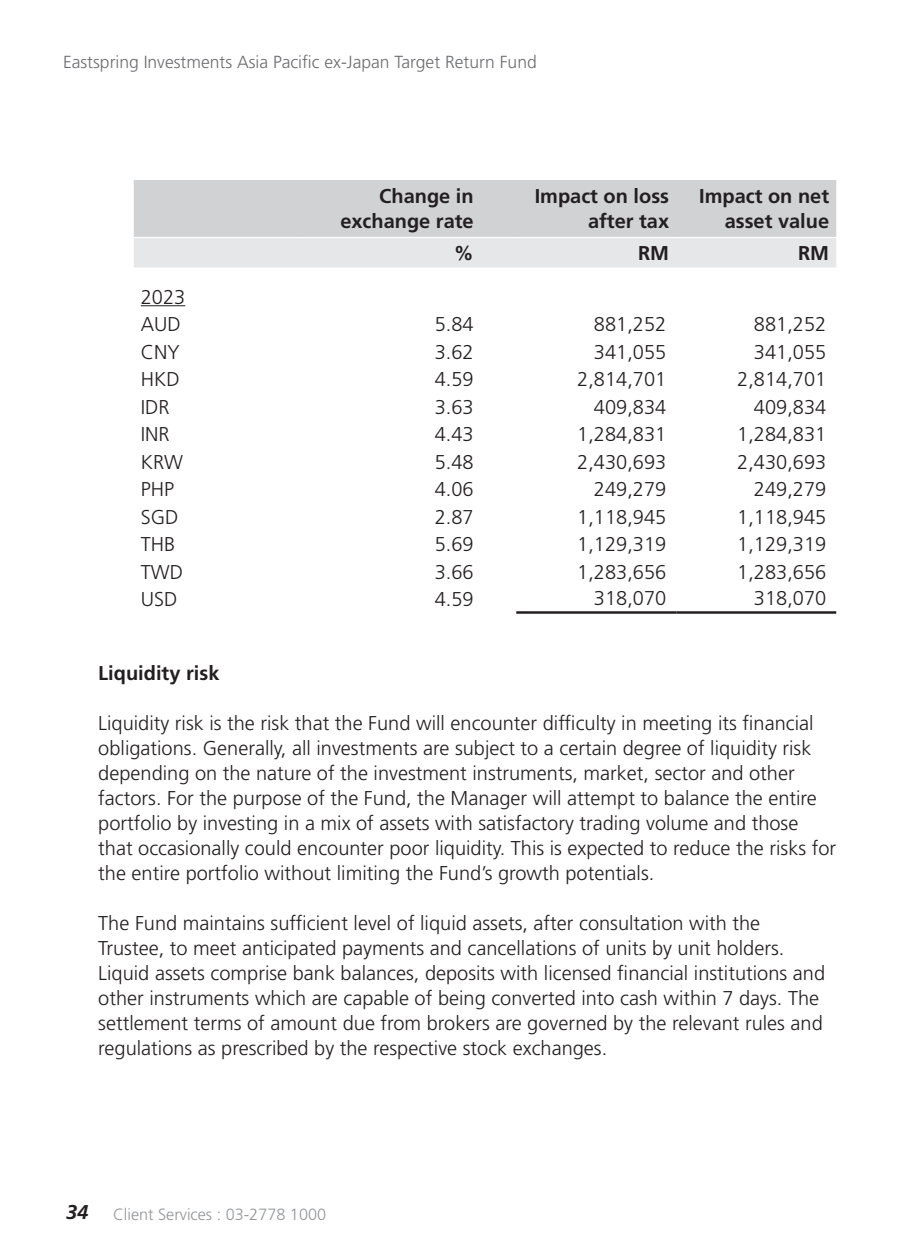
<style>
.page{position:relative;width:900px;height:1260px;background:#fff}
.page>*{position:absolute;margin:0;border:0;box-sizing:border-box;transform-origin:0 0}
.t1{font:300 20px/25px "Frutiger LT Std";color:#231f20}
.t2{font:700 20px/25px "Frutiger LT Std";color:#231f20;text-align:right}
.t3{font:300 17.5px "Frutiger LT Std";color:#6c6d70}
.t4{font:300 16.25px "Frutiger LT Std";color:#939598}
.s1{font-weight:700;font-style:italic;font-size:20px;color:#231f20}
</style>
<div class="page">
<svg style="left:134px;top:180px;width:702px;height:88px;background:#d8d9db"></svg>
<hr style="left:516px;top:611px;width:160px;height:3px;background:#231f20">
<hr style="left:676px;top:611px;width:160px;height:3px;background:#231f20">
<hr style="left:134px;top:237px;width:167px;height:1px;background:#fff">
<hr style="left:301px;top:237px;width:215px;height:1px;background:#fff">
<hr style="left:516px;top:237px;width:160px;height:1px;background:#fff">
<hr style="left:676px;top:237px;width:160px;height:1px;background:#fff">
<hr style="left:141px;top:305px;width:44px;height:1px;background:#231f20">
<p class="t3" style="left:63px;top:52px;width:475px">Eastspring Investments Asia Pacific ex-Japan Target Return Fund</p>
<p class="t1" style="left:141px;top:283px;width:46px;line-height:27.5px">2023<br>AUD</p>
<p class="t2" style="left:340px;top:184px;width:135px">Change in exchange rate</p>
<p class="t2" style="left:535px;top:184px;width:136px">Impact on loss after tax</p>
<p class="t2" style="left:699px;top:184px;width:132px">Impact on net asset value</p>
<p class="t2" style="left:454px;top:241px;width:21px">%</p>
<p class="t2" style="left:638px;top:241px;width:33px">RM</p>
<p class="t2" style="left:798px;top:241px;width:33px">RM</p>
<p class="t1" style="left:435px;top:312px;width:40px">5.84</p>
<p class="t1" style="left:594px;top:312px;width:74px">881,252</p>
<p class="t1" style="left:754px;top:312px;width:74px">881,252</p>
<p class="t1" style="left:141px;top:340px;width:40px">CNY</p>
<p class="t1" style="left:435px;top:340px;width:40px">3.62</p>
<p class="t1" style="left:594px;top:340px;width:74px">341,055</p>
<p class="t1" style="left:754px;top:340px;width:74px">341,055</p>
<p class="t1" style="left:141px;top:367px;width:40px">HKD</p>
<p class="t1" style="left:435px;top:367px;width:40px">4.59</p>
<p class="t1" style="left:577px;top:367px;width:90px">2,814,701</p>
<p class="t1" style="left:737px;top:367px;width:90px">2,814,701</p>
<p class="t1" style="left:141px;top:395px;width:30px">IDR</p>
<p class="t1" style="left:435px;top:395px;width:40px">3.63</p>
<p class="t1" style="left:594px;top:395px;width:74px">409,834</p>
<p class="t1" style="left:754px;top:395px;width:74px">409,834</p>
<p class="t1" style="left:141px;top:422px;width:30px">INR</p>
<p class="t1" style="left:435px;top:422px;width:40px">4.43</p>
<p class="t1" style="left:577px;top:422px;width:90px">1,284,831</p>
<p class="t1" style="left:737px;top:422px;width:90px">1,284,831</p>
<p class="t1" style="left:141px;top:450px;width:44px">KRW</p>
<p class="t1" style="left:435px;top:450px;width:40px">5.48</p>
<p class="t1" style="left:577px;top:450px;width:90px">2,430,693</p>
<p class="t1" style="left:737px;top:450px;width:90px">2,430,693</p>
<p class="t1" style="left:141px;top:477px;width:35px">PHP</p>
<p class="t1" style="left:435px;top:477px;width:40px">4.06</p>
<p class="t1" style="left:594px;top:477px;width:74px">249,279</p>
<p class="t1" style="left:754px;top:477px;width:74px">249,279</p>
<p class="t1" style="left:141px;top:505px;width:39px">SGD</p>
<p class="t1" style="left:435px;top:505px;width:40px">2.87</p>
<p class="t1" style="left:577px;top:505px;width:90px">1,118,945</p>
<p class="t1" style="left:737px;top:505px;width:90px">1,118,945</p>
<p class="t1" style="left:141px;top:532px;width:36px">THB</p>
<p class="t1" style="left:435px;top:532px;width:40px">5.69</p>
<p class="t1" style="left:577px;top:532px;width:90px">1,129,319</p>
<p class="t1" style="left:737px;top:532px;width:90px">1,129,319</p>
<p class="t1" style="left:141px;top:560px;width:44px">TWD</p>
<p class="t1" style="left:435px;top:560px;width:40px">3.66</p>
<p class="t1" style="left:577px;top:560px;width:90px">1,283,656</p>
<p class="t1" style="left:737px;top:560px;width:90px">1,283,656</p>
<p class="t1" style="left:141px;top:587px;width:38px">USD</p>
<p class="t1" style="left:435px;top:587px;width:40px">4.59</p>
<p class="t1" style="left:594px;top:586px;width:74px">318,070</p>
<p class="t1" style="left:754px;top:586px;width:74px">318,070</p>
<p class="t2" style="left:98px;top:661px;width:123px">Liquidity risk</p>
<p class="t1" style="left:98px;top:711px;width:739px">Liquidity risk is the risk that the Fund will encounter difficulty in meeting its financial obligations. Generally, all investments are subject to a certain degree of liquidity risk depending on the nature of the investment instruments, market, sector and other factors. For the purpose of the Fund, the Manager will attempt to balance the entire portfolio by investing in a mix of assets with satisfactory trading volume and those that occasionally could encounter poor liquidity. This is expected to reduce the risks for the entire portfolio without limiting the Fund’s growth potentials.</p>
<p class="t1" style="left:98px;top:911px;width:728px">The Fund maintains sufficient level of liquid assets, after consultation with the Trustee, to meet anticipated payments and cancellations of units by unit holders.<br>Liquid assets comprise bank balances, deposits with licensed financial institutions and other instruments which are capable of being converted into cash within 7 days. The settlement terms of amount due from brokers are governed by the relevant rules and regulations as prescribed by the respective stock exchanges.</p>
<p class="t4" style="left:66px;top:1205px;width:262px"><span class="s1">34</span> Client Services : 03-2778 1000</p>
</div>
